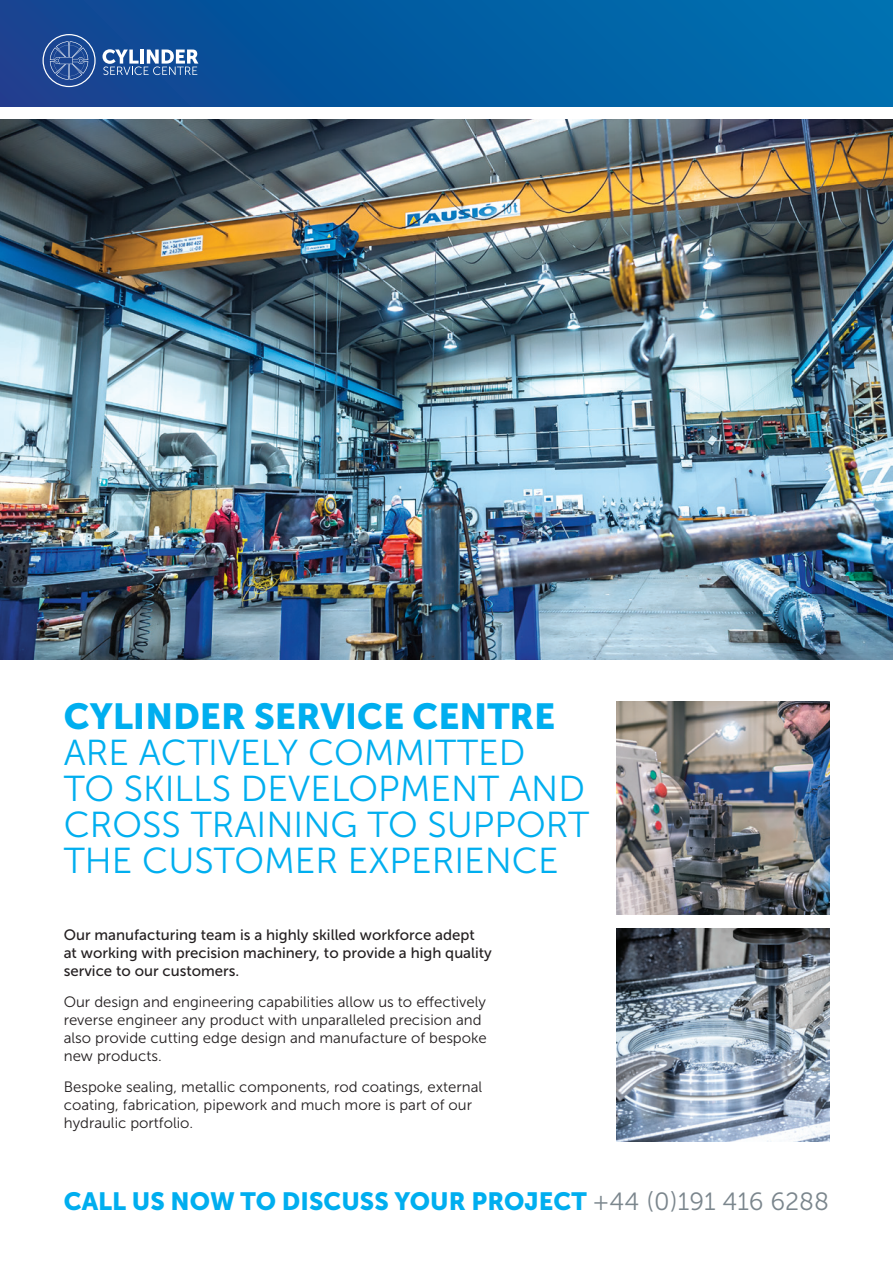
<style>
.page{position:relative;width:893px;height:1263px;background:#fff}
.page>*{position:absolute;margin:0;border:0;box-sizing:border-box;transform-origin:0 0}
.t1{font:36px/36px "Museo Sans 300";color:#00aeef}
.t2{font:36px "Museo Sans 900";color:#00aeef}
.t3{font:24.9px "Museo Sans 900";color:#00aeef}
.t4{font:15px/18px "Museo Sans 300";color:#231f20}
.t5{font:15px/18px "Museo Sans 500";color:#231f20}
.s1{font-family:"Museo Sans 300";color:#7b868d}
</style>
<div class="page">
<img style="left:617px;top:929px;width:212px;height:212px">
<img style="left:617px;top:702px;width:212px;height:212px">
<img style="left:0;top:119px;width:893px;height:540px">
<div style="left:0;top:0;width:893px;height:106px;background:linear-gradient(to right,#114391,#0072b1)"></div>
<hr style="left:892px;top:119px;width:1px;height:472px;background:#fff">
<svg style="left:103px;top:49px;width:95px;height:26px"></svg>
<svg style="left:43px;top:34px;width:53px;height:53px"></svg>
<h1 class="t2" style="left:64px;top:696px;width:493px">CYLINDER SERVICE CENTRE</h1>
<h1 class="t1" style="left:64px;top:734px;width:527px">ARE ACTIVELY COMMITTED<br>TO SKILLS DEVELOPMENT AND<br>CROSS TRAINING TO SUPPORT<br>THE CUSTOMER EXPERIENCE</h1>
<p class="t5" style="left:64px;top:926px;width:430px">Our manufacturing team is a highly skilled workforce adept<br>at working with precision machinery, to provide a high quality service to our customers.</p>
<p class="t4" style="left:64px;top:993px;width:425px">Our design and engineering capabilities allow us to effectively reverse engineer any product with unparalleled precision and also provide cutting edge design and manufacture of bespoke new products.</p>
<p class="t4" style="left:64px;top:1077px;width:420px">Bespoke sealing, metallic components, rod coatings, external coating, fabrication, pipework and much more is part of our hydraulic portfolio.</p>
<h2 class="t3" style="left:64px;top:1187px;width:767px">CALL US NOW TO DISCUSS YOUR PROJECT <span class="s1">+44 (0)191 416 6288</span></h2>
</div>
